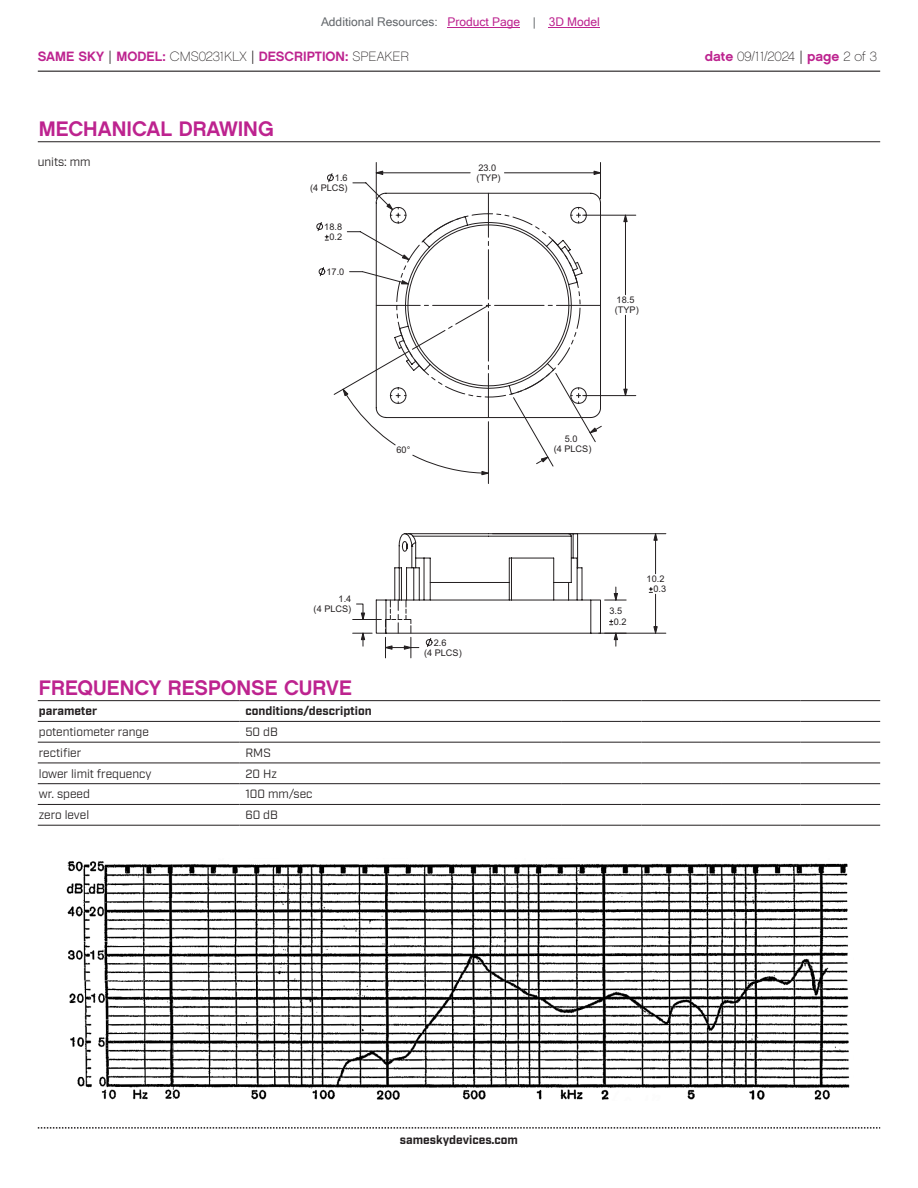
<style>
.page{position:relative;width:918px;height:1188px;background:#fff}
.page>*{position:absolute;margin:0;border:0;box-sizing:border-box;transform-origin:0 0}
.t1{font:21px "Chalet New York Nineteen Sixty";color:#bd238f}
.t2{font:13.5px "Chalet New York Nineteen Sixty";color:#bd238f}
.t3{font:13.5px "Chalet Paris Nineteen Sixty";letter-spacing:-.005em;color:#231f20}
.t4{font:12px "Industry";color:#231f20}
.t5{font:700 12px "Industry";color:#231f20}
.t6{font:12px "Microsoft Sans Serif";color:#63676b}
.t7{font:9.15px/10.2px "Arial";color:#231f20;text-align:right}
.s1{color:#bd238f}
.s2{font-family:"Industry";color:#231f20}
.s3{font-family:"Chalet Paris Nineteen Sixty";color:#231f20}
.s4{font-family:"Chalet New York Nineteen Sixty";color:#bd238f}
.s5{font-family:"Industry"}
</style>
<div class="page">
<hr style="left:38px;top:71px;width:842px;height:1px;background:#231f20">
<svg style="left:38px;top:1127px;width:842px;height:2px"></svg>
<hr style="left:38px;top:141px;width:842px;height:1px;background:#231f20">
<svg style="left:375px;top:214px;width:227px;height:420px"></svg>
<svg style="left:376px;top:285px;width:225px;height:133px"></svg>
<svg style="left:333px;top:351px;width:156px;height:133px"></svg>
<svg style="left:352px;top:599px;width:81px;height:59px"></svg>
<hr style="left:625px;top:215px;width:1px;height:80px;background:#231f20">
<hr style="left:583px;top:215px;width:53px;height:1px;background:#231f20">
<hr style="left:625px;top:315px;width:1px;height:81px;background:#231f20">
<hr style="left:583px;top:395px;width:53px;height:1px;background:#231f20">
<svg style="left:624px;top:389px;width:3px;height:7px"></svg>
<svg style="left:316px;top:162px;width:285px;height:123px"></svg>
<svg style="left:624px;top:215px;width:3px;height:7px"></svg>
<svg style="left:513px;top:373px;width:89px;height:94px"></svg>
<svg style="left:649px;top:587px;width:4px;height:6px"></svg>
<hr style="left:493px;top:533px;width:173px;height:1px;background:#231f20">
<hr style="left:655px;top:594px;width:1px;height:39px;background:#231f20">
<hr style="left:605px;top:633px;width:61px;height:1px;background:#231f20">
<hr style="left:655px;top:534px;width:1px;height:40px;background:#231f20">
<svg style="left:610px;top:620px;width:3px;height:5px"></svg>
<svg style="left:654px;top:534px;width:3px;height:6px"></svg>
<svg style="left:654px;top:627px;width:3px;height:6px"></svg>
<svg style="left:605px;top:587px;width:21px;height:14px"></svg>
<svg style="left:599px;top:633px;width:27px;height:13px"></svg>
<hr style="left:38px;top:700px;width:201px;height:1px;background:#231f20">
<hr style="left:239px;top:700px;width:323px;height:1px;background:#231f20">
<hr style="left:562px;top:700px;width:79px;height:1px;background:#231f20">
<hr style="left:641px;top:700px;width:80px;height:1px;background:#231f20">
<hr style="left:721px;top:700px;width:80px;height:1px;background:#231f20">
<hr style="left:801px;top:700px;width:79px;height:1px;background:#231f20">
<hr style="left:38px;top:721px;width:201px;height:1px;background:#231f20">
<hr style="left:239px;top:721px;width:323px;height:1px;background:#231f20">
<hr style="left:562px;top:721px;width:79px;height:1px;background:#231f20">
<hr style="left:641px;top:721px;width:80px;height:1px;background:#231f20">
<hr style="left:721px;top:721px;width:80px;height:1px;background:#231f20">
<hr style="left:801px;top:721px;width:79px;height:1px;background:#231f20">
<hr style="left:38px;top:742px;width:201px;height:1px;background:#231f20">
<hr style="left:239px;top:742px;width:323px;height:1px;background:#231f20">
<hr style="left:562px;top:742px;width:79px;height:1px;background:#231f20">
<hr style="left:641px;top:742px;width:80px;height:1px;background:#231f20">
<hr style="left:721px;top:742px;width:80px;height:1px;background:#231f20">
<hr style="left:801px;top:742px;width:79px;height:1px;background:#231f20">
<hr style="left:38px;top:763px;width:201px;height:1px;background:#231f20">
<hr style="left:239px;top:763px;width:323px;height:1px;background:#231f20">
<hr style="left:562px;top:763px;width:79px;height:1px;background:#231f20">
<hr style="left:641px;top:763px;width:80px;height:1px;background:#231f20">
<hr style="left:721px;top:763px;width:80px;height:1px;background:#231f20">
<hr style="left:801px;top:763px;width:79px;height:1px;background:#231f20">
<hr style="left:38px;top:783px;width:201px;height:1px;background:#231f20">
<hr style="left:239px;top:783px;width:323px;height:1px;background:#231f20">
<hr style="left:562px;top:783px;width:79px;height:1px;background:#231f20">
<hr style="left:641px;top:783px;width:80px;height:1px;background:#231f20">
<hr style="left:721px;top:783px;width:80px;height:1px;background:#231f20">
<hr style="left:801px;top:783px;width:79px;height:1px;background:#231f20">
<hr style="left:38px;top:804px;width:201px;height:1px;background:#231f20">
<hr style="left:239px;top:804px;width:323px;height:1px;background:#231f20">
<hr style="left:562px;top:804px;width:79px;height:1px;background:#231f20">
<hr style="left:641px;top:804px;width:80px;height:1px;background:#231f20">
<hr style="left:721px;top:804px;width:80px;height:1px;background:#231f20">
<hr style="left:801px;top:804px;width:79px;height:1px;background:#231f20">
<hr style="left:38px;top:825px;width:201px;height:1px;background:#231f20">
<hr style="left:239px;top:825px;width:323px;height:1px;background:#231f20">
<hr style="left:562px;top:825px;width:79px;height:1px;background:#231f20">
<hr style="left:641px;top:825px;width:80px;height:1px;background:#231f20">
<hr style="left:721px;top:825px;width:80px;height:1px;background:#231f20">
<hr style="left:801px;top:825px;width:79px;height:1px;background:#231f20">
<img style="left:66px;top:861px;width:784px;height:239px">
<hr style="left:448px;top:27px;width:72px;height:1px;background:#bd238f">
<hr style="left:549px;top:27px;width:51px;height:1px;background:#bd238f">
<p class="t6" style="left:321px;top:15px;width:280px">Additional Resources: <span class="s1">Product Page</span> | <span class="s1">3D Model</span></p>
<p class="t2" style="left:38px;top:47px;width:373px">SAME SKY <span class="s2">|</span> MODEL: <span class="s3">CMS0231KLX</span> <span class="s2">|</span> DESCRIPTION: <span class="s3">SPEAKER</span></p>
<p class="t3" style="left:705px;top:48px;width:174px"><span class="s4">date</span> 09/11/2024 <span class="s5">|</span> <span class="s4">page</span> 2 of 3</p>
<h1 class="t1" style="left:39px;top:115px;width:236px">MECHANICAL DRAWING</h1>
<p class="t4" style="left:38px;top:155px;width:54px">units: mm</p>
<p class="t7" style="left:478px;top:162px;width:19px">23.0</p>
<p class="t7" style="left:335px;top:172px;width:14px">1.6</p>
<p class="t7" style="left:477px;top:173px;width:25px">(TYP)</p>
<p class="t7" style="left:310px;top:183px;width:39px">(4 PLCS)</p>
<p class="t7" style="left:324px;top:221px;width:19px">18.8</p>
<p class="t7" style="left:329px;top:232px;width:14px">0.2</p>
<p class="t7" style="left:327px;top:266px;width:19px">17.0</p>
<p class="t7" style="left:397px;top:445px;width:15px">60°</p>
<p class="t7" style="left:314px;top:594px;width:39px">1.4<br>(4 PLCS)</p>
<p class="t7" style="left:424px;top:637px;width:39px;text-align:left;text-indent:10px">2.6<br>(4 PLCS)</p>
<h1 class="t1" style="left:39px;top:674px;width:314px">FREQUENCY RESPONSE CURVE</h1>
<p class="t5" style="left:39px;top:704px;width:60px">parameter</p>
<p class="t5" style="left:245px;top:704px;width:128px">conditions/description</p>
<p class="t4" style="left:39px;top:725px;width:112px">potentiometer range</p>
<p class="t4" style="left:245px;top:725px;width:34px">50 dB</p>
<p class="t4" style="left:39px;top:746px;width:44px">rectifier</p>
<p class="t4" style="left:245px;top:746px;width:27px">RMS</p>
<p class="t4" style="left:39px;top:766px;width:114px">lower limit frequency</p>
<p class="t4" style="left:245px;top:766px;width:33px">20 Hz</p>
<p class="t4" style="left:39px;top:787px;width:53px">wr. speed</p>
<p class="t4" style="left:245px;top:787px;width:69px">100 mm/sec</p>
<p class="t4" style="left:39px;top:808px;width:52px">zero level</p>
<p class="t4" style="left:245px;top:808px;width:34px">60 dB</p>
<p class="t7" style="left:617px;top:295px;width:19px">18.5</p>
<p class="t7" style="left:615px;top:305px;width:25px">(TYP)</p>
<p class="t7" style="left:554px;top:433px;width:39px;text-align:center">5.0<br>(4 PLCS)</p>
<p class="t7" style="left:610px;top:606px;width:19px;text-align:center">3.5<br>0.2</p>
<p class="t7" style="left:647px;top:574px;width:21px">10.2<br>0.3</p>
<p class="t5" style="left:400px;top:1132px;width:120px">sameskydevices.com</p>
</div>
